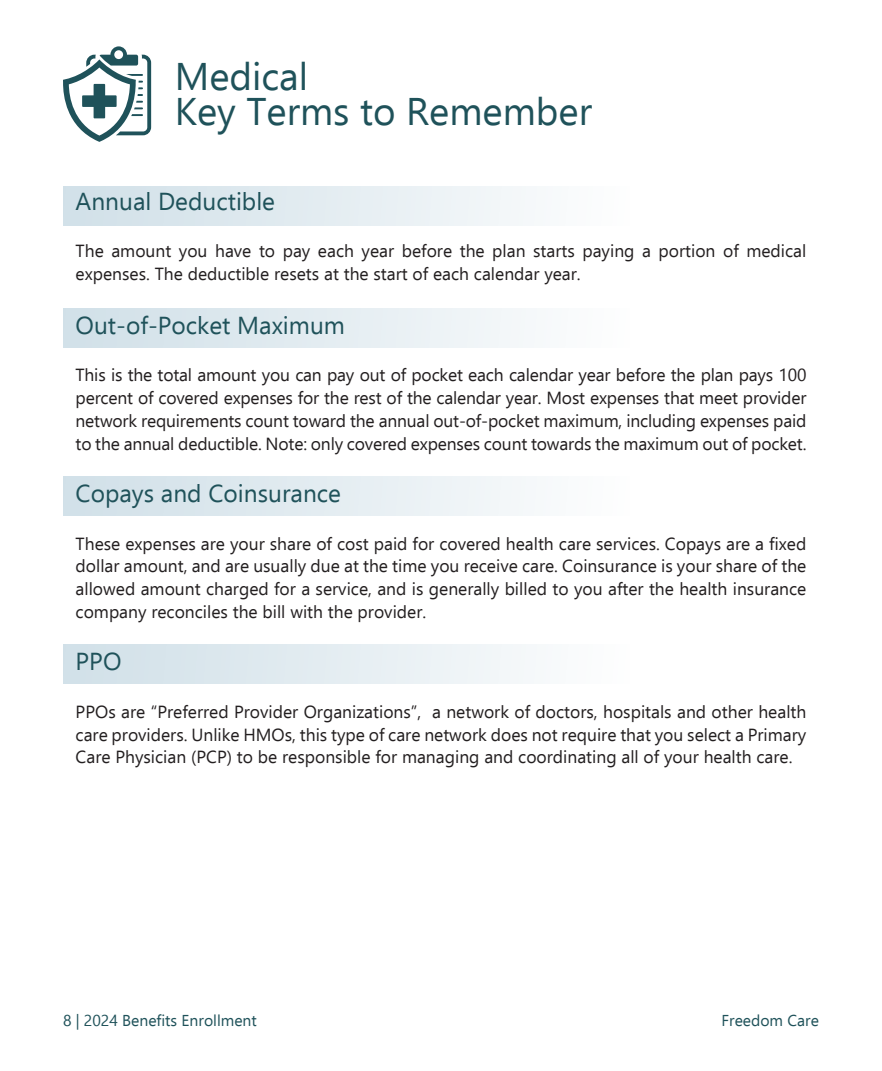
<style>
.page{position:relative;width:882px;height:1071px;background:#fff}
.page>*{position:absolute;margin:0;border:0;box-sizing:border-box;transform-origin:0 0}
.Paragraph_Style_1{font:38.5px/35px "Ebrima";color:#1f525a}
.subtitle{font:24.5px "Ebrima";color:#1f525a}
.text{font:17.5px/22.8px "Ebrima";color:#231f20;text-align:justify}
.t1{font:15.75px "Ebrima";color:#1f525a}
</style>
<div class="page">
<svg style="left:63px;top:46px;width:88px;height:96px"></svg>
<div style="left:63px;top:186px;width:567px;height:39px;background:linear-gradient(to right,#cfdfe7,#fdfdfe)"></div>
<div style="left:63px;top:308px;width:567px;height:39px;background:linear-gradient(to right,#cfdfe7,#fdfdfe)"></div>
<div style="left:63px;top:476px;width:567px;height:39px;background:linear-gradient(to right,#cfdfe7,#fdfdfe)"></div>
<div style="left:63px;top:644px;width:567px;height:40px;background:linear-gradient(to right,#cfdfe7,#fdfdfe)"></div>
<p class="Paragraph_Style_1" style="left:175px;top:57px;width:419px">Medical<br>Key Terms to Remember</p>
<p class="subtitle" style="left:76px;top:183px;width:201px">Annual Deductible</p>
<p class="text" style="left:76px;top:239px;width:732px">The amount you have to pay each year before the plan starts paying a portion of medical expenses. The deductible resets at the start of each calendar year.</p>
<p class="subtitle" style="left:76px;top:307px;width:271px">Out-of-Pocket Maximum</p>
<p class="text" style="left:76px;top:363px;width:732px">This is the total amount you can pay out of pocket each calendar year before the plan pays 100 percent of covered expenses for the rest of the calendar year. Most expenses that meet provider network requirements count toward the annual out-of-pocket maximum, including expenses paid to the annual deductible. Note: only covered expenses count towards the maximum out of pocket.</p>
<p class="subtitle" style="left:76px;top:475px;width:267px">Copays and Coinsurance</p>
<p class="text" style="left:76px;top:532px;width:732px">These expenses are your share of cost paid for covered health care services. Copays are a fixed dollar amount, and are usually due at the time you receive care. Coinsurance is your share of the allowed amount charged for a service, and is generally billed to you after the health insurance company reconciles the bill with the provider.</p>
<p class="subtitle" style="left:76px;top:643px;width:47px">PPO</p>
<p class="text" style="left:76px;top:700px;width:732px">PPOs are “Preferred Provider Organizations”, a network of doctors, hospitals and other health care providers. Unlike HMOs, this type of care network does not require that you select a Primary Care Physician (PCP) to be responsible for managing and coordinating all of your health care.</p>
<p class="t1" style="left:63px;top:1009px;width:195px">8 | 2024 Benefits Enrollment</p>
<p class="t1" style="left:722px;top:1009px;width:99px">Freedom Care</p>
</div>
